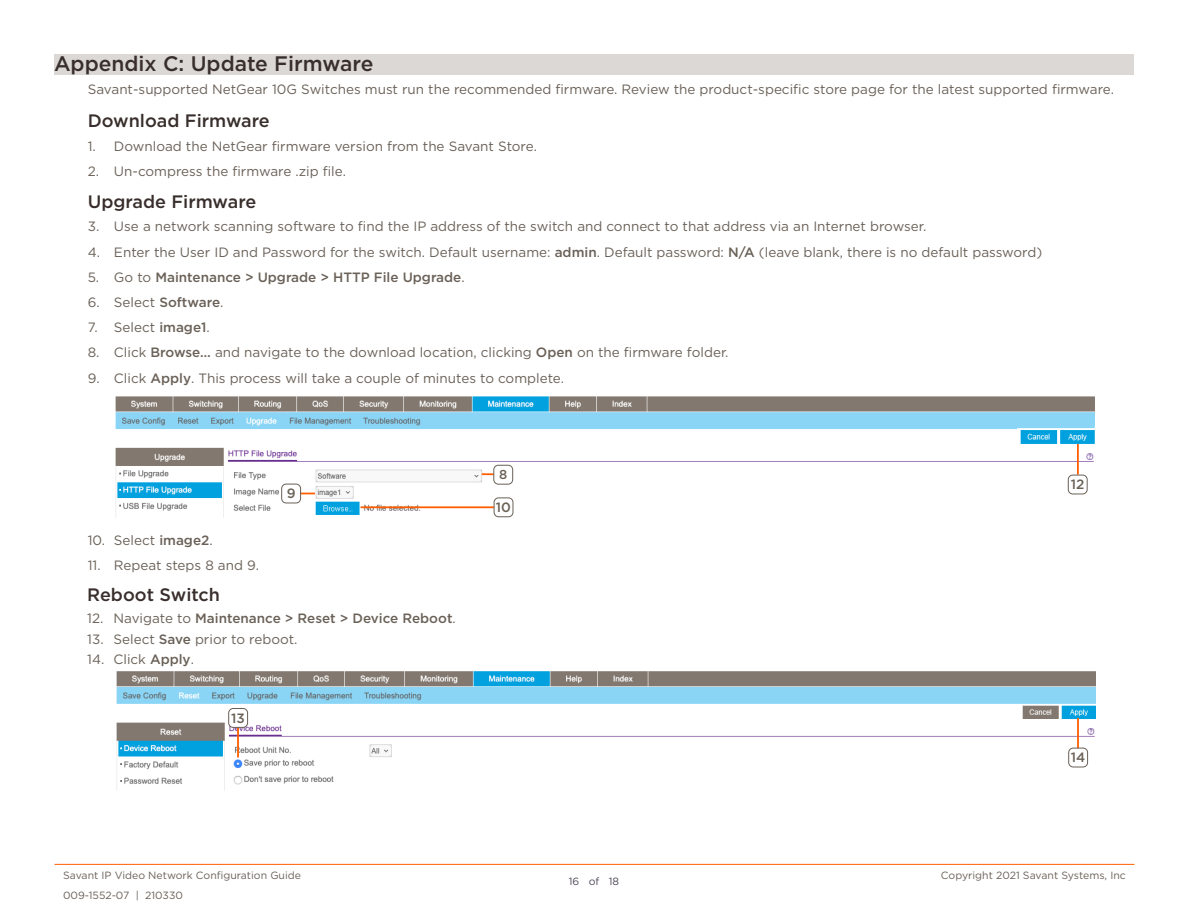
<style>
.page{position:relative;width:1188px;height:918px;background:#fff}
.page>*{position:absolute;margin:0;border:0;box-sizing:border-box;transform-origin:0 0}
.t1{font:500 21px "Gotham";color:#382e2b}
.t2{font:500 18px "Gotham";color:#382e2b}
.t3{font:13.5px "Gotham";color:#6a6158}
.t4{font:500 13.5px "Gotham";color:#6a6158}
.t5{font:500 13.5px "Gotham";color:#6a6157}
.t6{font:500 12.9px "Gotham";color:#6a6157}
.t7{font:10.5px/20.5px "Gotham";color:#6a6158}
.t8{font:10.5px "Gotham";color:#4e4757}
.s1{font-weight:500}
.s2{font-weight:400}
</style>
<div class="page">
<hr style="left:54px;top:864px;width:1080px;height:1px;background:#ff5f00">
<div style="left:54px;top:54px;width:1080px;height:21px;background:#dbd8d6"></div>
<img style="left:116px;top:396px;width:978px;height:121px">
<img style="left:1017px;top:426px;width:77px;height:23px">
<hr style="left:1077px;top:444px;width:2px;height:31px;background:#ff5f00">
<svg style="left:301px;top:493px;width:14px;height:1px"></svg>
<hr style="left:361px;top:506px;width:133px;height:2px;background:#ff5f00">
<svg style="left:482px;top:473px;width:11px;height:2px"></svg>
<div style="left:494px;top:465px;width:19px;height:19px;background:#fff;border-radius:4px"></div>
<div style="left:493px;top:465px;width:20px;height:20px;border:1px solid #696057;border-radius:4px"></div>
<div style="left:282px;top:484px;width:19px;height:19px;background:#fff;border-radius:4px"></div>
<div style="left:281px;top:484px;width:20px;height:19px;border:1px solid #696057;border-radius:4px"></div>
<div style="left:494px;top:498px;width:19px;height:19px;background:#fff;border-radius:4px"></div>
<div style="left:494px;top:498px;width:19px;height:19px;border:1px solid #696057;border-radius:4px"></div>
<div style="left:1068px;top:475px;width:19px;height:19px;background:#fff;border-radius:4px"></div>
<div style="left:1068px;top:475px;width:20px;height:19px;border:1px solid #696057;border-radius:4px"></div>
<img style="left:116px;top:671px;width:979px;height:119px">
<hr style="left:237px;top:717px;width:2px;height:41px;background:#ff5f00">
<div style="left:229px;top:708px;width:19px;height:19px;background:#fff;border-radius:4px"></div>
<div style="left:228px;top:708px;width:20px;height:20px;border:1px solid #696057;border-radius:4px"></div>
<hr style="left:1077px;top:718px;width:2px;height:34px;background:#ff5f00">
<div style="left:1069px;top:748px;width:19px;height:19px;background:#fff;border-radius:4px"></div>
<div style="left:1068px;top:748px;width:20px;height:19px;border:1px solid #696057;border-radius:4px"></div>
<h1 class="t1" style="left:54px;top:50px;width:321px">Appendix C: Update Firmware</h1>
<p class="t3" style="left:88px;top:81px;width:1028px">Savant-supported NetGear 10G Switches must run the recommended firmware. Review the product-specific store page for the latest supported firmware.</p>
<h2 class="t2" style="left:88px;top:109px;width:184px">Download Firmware</h2>
<p class="t3" style="left:88px;top:137px;width:451px">1. Download the NetGear firmware version from the Savant Store.</p>
<p class="t3" style="left:88px;top:163px;width:260px">2. Un-compress the firmware .zip file.</p>
<h2 class="t2" style="left:88px;top:189px;width:170px">Upgrade Firmware</h2>
<p class="t3" style="left:88px;top:218px;width:840px">3. Use a network scanning software to find the IP address of the switch and connect to that address via an Internet browser.</p>
<p class="t3" style="left:88px;top:243px;width:956px">4. Enter the User ID and Password for the switch. Default username: <span class="s1">admin</span>. Default password: <span class="s1">N/A</span> (leave blank, there is no default password)</p>
<p class="t4" style="left:88px;top:268px;width:378px"><span class="s2">5. Go to</span> Maintenance &gt; Upgrade &gt; HTTP File Upgrade<span class="s2">.</span></p>
<p class="t3" style="left:88px;top:293px;width:137px">6. Select <span class="s1">Software</span>.</p>
<p class="t3" style="left:88px;top:319px;width:124px">7. Select <span class="s1">image1</span>.</p>
<p class="t3" style="left:88px;top:344px;width:642px">8. Click <span class="s1">Browse…</span> and navigate to the download location, clicking <span class="s1">Open</span> on the firmware folder.</p>
<p class="t3" style="left:88px;top:369px;width:478px">9. Click <span class="s1">Apply</span>. This process will take a couple of minutes to complete.</p>
<p class="t5" style="left:287px;top:485px;width:10px">9</p>
<p class="t3" style="left:88px;top:532px;width:127px">10. Select <span class="s1">image2</span>.</p>
<p class="t3" style="left:88px;top:557px;width:173px">11. Repeat steps 8 and 9.</p>
<h2 class="t2" style="left:87px;top:583px;width:134px">Reboot Switch</h2>
<p class="t4" style="left:87px;top:610px;width:370px"><span class="s2">12. Navigate to</span> Maintenance &gt; Reset &gt; Device Reboot<span class="s2">.</span></p>
<p class="t3" style="left:87px;top:631px;width:212px">13. Select <span class="s1">Save</span> prior to reboot.</p>
<p class="t3" style="left:87px;top:650px;width:108px">14. Click <span class="s1">Apply</span>.</p>
<p class="t5" style="left:231px;top:709px;width:15px">13</p>
<p class="t6" style="left:499px;top:466px;width:10px">8</p>
<p class="t5" style="left:496px;top:498px;width:17px">10</p>
<p class="t5" style="left:1071px;top:476px;width:15px">12</p>
<p class="t5" style="left:1071px;top:749px;width:16px">14</p>
<p class="t7" style="left:63px;top:865px;width:239px">Savant IP Video Network Configuration Guide<br>009-1552-07 | 210330</p>
<p class="t7" style="left:941px;top:865px;width:186px">Copyright 2021 Savant Systems, Inc</p>
<p class="t8" style="left:569px;top:875px;width:52px">16 of 18</p>
</div>
